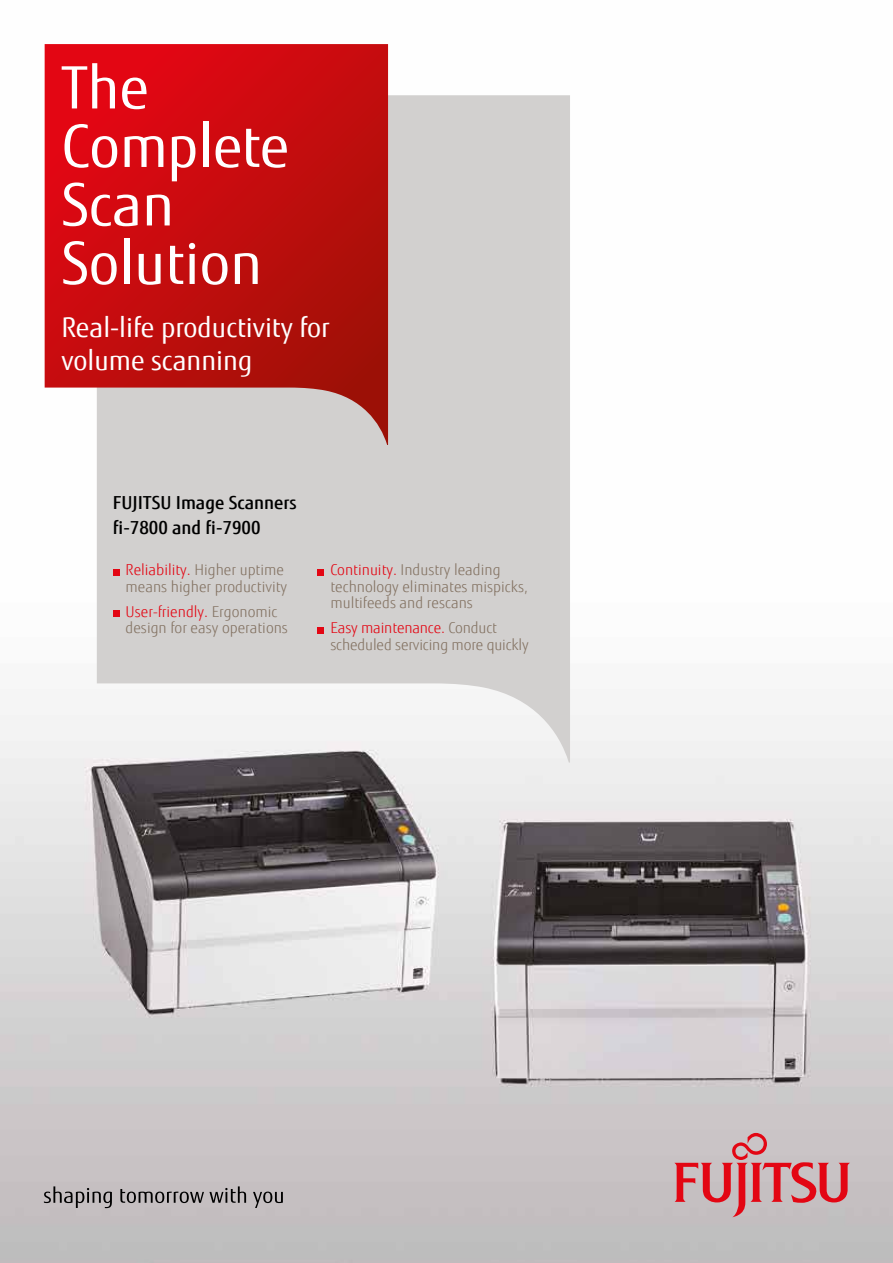
<style>
.page{position:relative;width:893px;height:1263px;background:#fff}
.page>*{position:absolute;margin:0;border:0;box-sizing:border-box;transform-origin:0 0}
.t1{font:58.5px/58.5px "Fujitsu Sans";color:#fff}
.t2{font:27px/33px "Fujitsu Sans";color:#fff}
.t3{font:500 18px/24.6px "Fujitsu Sans";color:#000}
.t4{font:300 15px/16.5px "Fujitsu Sans";color:#847363}
.s1{color:#e30613}
</style>
<div class="page">
<img style="left:0;top:44px;width:893px;height:1219px">
<svg style="left:674px;top:1133px;width:176px;height:84px;background:#cd989c"></svg>
<svg style="left:44px;top:1186px;width:68px;height:22px"></svg>
<svg style="left:120px;top:1186px;width:126px;height:17px;background:#959092"></svg>
<svg style="left:253px;top:1191px;width:30px;height:17px"></svg>
<svg style="left:97px;top:95px;width:473px;height:667px;fill:#d2d0cf"></svg>
<svg style="left:45px;top:44px;width:343px;height:401px;background:#c72728"></svg>
<svg style="left:113px;top:569px;width:6px;height:6px"></svg>
<svg style="left:113px;top:611px;width:6px;height:6px"></svg>
<svg style="left:318px;top:569px;width:6px;height:6px"></svg>
<svg style="left:318px;top:627px;width:6px;height:6px"></svg>
<h1 class="t1" style="left:62px;top:59px;width:229px">The<br>Complete<br>Scan<br>Solution</h1>
<h2 class="t2" style="left:62px;top:311px;width:270px">Real-life productivity for volume scanning</h2>
<p class="t3" style="left:113px;top:491px;width:185px">FUJITSU Image Scanners fi-7800 and fi-7900</p>
<p class="t4" style="left:126px;top:562px;width:163px"><span class="s1">Reliability.</span> Higher uptime means higher productivity</p>
<p class="t4" style="left:126px;top:604px;width:164px"><span class="s1">User-friendly.</span> Ergonomic design for easy operations</p>
<p class="t4" style="left:330px;top:562px;width:199px"><span class="s1">Continuity.</span> Industry leading technology eliminates mispicks, multifeeds and rescans</p>
<p class="t4" style="left:330px;top:620px;width:200px"><span class="s1">Easy maintenance.</span> Conduct scheduled servicing more quickly</p>
</div>
